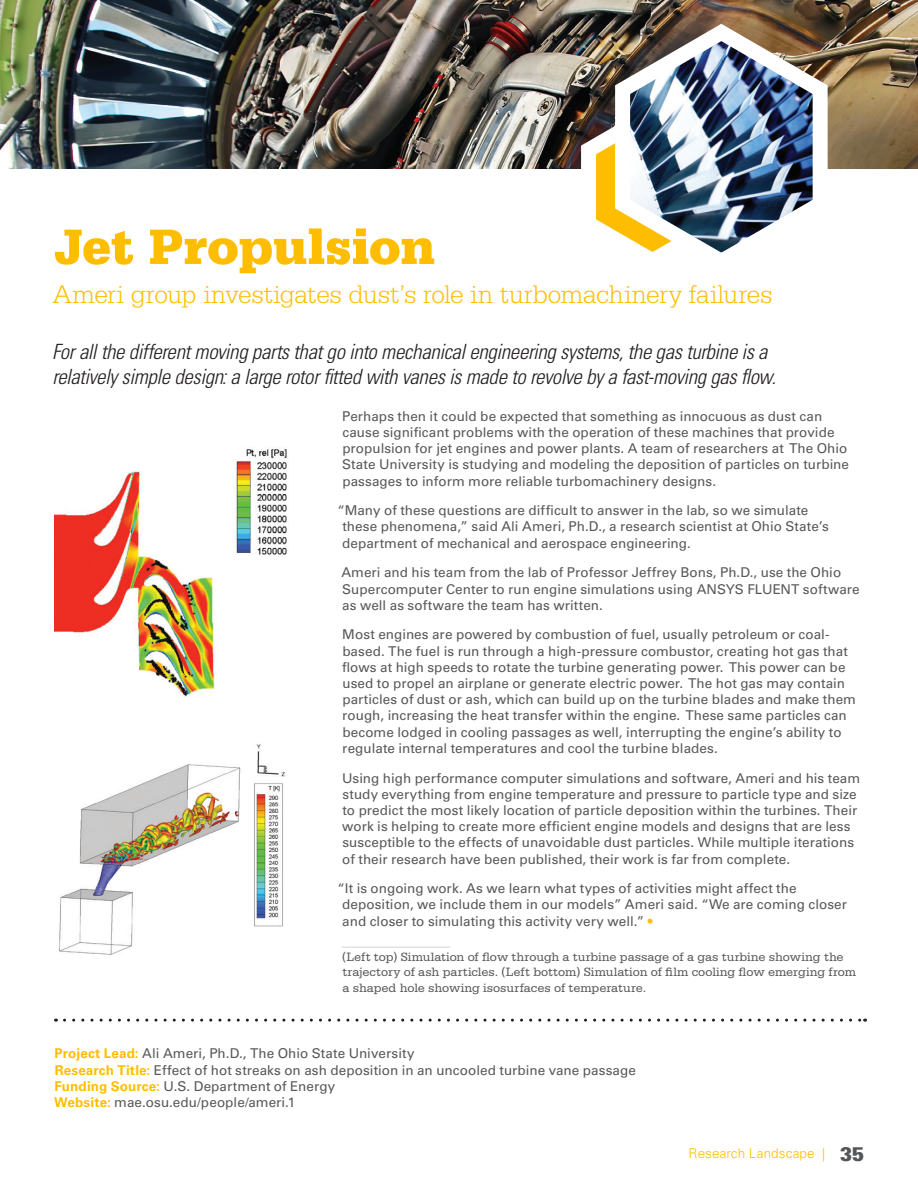
<style>
.page{position:relative;width:918px;height:1188px;background:#fff}
.page>*{position:absolute;margin:0;border:0;box-sizing:border-box;transform-origin:0 0}
.headline_2{font:900 52.5px "Serifa Std";letter-spacing:-.005em;color:#ffbd00}
.headline_detail{font:300 27px "Serifa Std";letter-spacing:-.01em;color:#ffbd00}
.first_sentence{font:italic 300 condensed 21px/25.2px "Univers LT Std";letter-spacing:-.02em;color:#231f20}
.basic_body_copy{font:13.5px/16.2px "Univers LT Std";color:#57585a}
.Info{font:13.5px "Univers LT Std";letter-spacing:.005em;color:#57585a}
.t1{font:300 13.5px "Univers LT Std";letter-spacing:.005em;color:#ffbd00}
.caption_2_3{font:12.75px/15.3px "Serifa Std";letter-spacing:-.005em;color:#57585a}
.s1{color:#ffbd00}
.s2{font-weight:700;color:#ffbd00}
.s3{font-family:"Serifa Std";font-weight:900;font-size:21px;color:#54555a}
</style>
<div class="page">
<img style="left:58px;top:744px;width:227px;height:210px">
<img style="left:54px;top:449px;width:233px;height:248px">
<svg style="left:64px;top:1019px;width:802px;height:3px"></svg>
<hr style="left:342px;top:947px;width:108px;height:1px;background:#d1d2d4">
<img style="left:1px;top:0;width:917px;height:168px">
<svg style="left:568px;top:96px;width:34px;height:127px"></svg>
<img style="left:602px;top:15px;width:233px;height:238px">
<p class="headline_2" style="left:53px;top:216px;width:383px">Jet Propulsion</p>
<p class="headline_detail" style="left:52px;top:279px;width:722px">Ameri group investigates dust’s role in turbomachinery failures</p>
<p class="first_sentence" style="left:52px;top:339px;width:725px">For all the different moving parts that go into mechanical engineering systems, the gas turbine is a relatively simple design: a large rotor fitted with vanes is made to revolve by a fast-moving gas flow.</p>
<p class="basic_body_copy" style="left:342px;top:408px;width:508px">Perhaps then it could be expected that something as innocuous as dust can cause significant problems with the operation of these machines that provide propulsion for jet engines and power plants. A team of researchers at The Ohio State University is studying and modeling the deposition of particles on turbine passages to inform more reliable turbomachinery designs.</p>
<p class="basic_body_copy" style="left:342px;top:502px;width:488px;text-indent:-5px">“Many of these questions are difficult to answer in the lab, so we simulate these phenomena,” said Ali Ameri, Ph.D., a research scientist at Ohio State’s department of mechanical and aerospace engineering.</p>
<p class="basic_body_copy" style="left:341px;top:565px;width:520px">Ameri and his team from the lab of Professor Jeffrey Bons, Ph.D., use the Ohio<br>Supercomputer Center to run engine simulations using ANSYS FLUENT software as well as software the team has written.</p>
<p class="basic_body_copy" style="left:342px;top:627px;width:515px">Most engines are powered by combustion of fuel, usually petroleum or coal&shy;based. The fuel is run through a high-pressure combustor, creating hot gas that flows at high speeds to rotate the turbine generating power. This power can be used to propel an airplane or generate electric power. The hot gas may contain particles of dust or ash, which can build up on the turbine blades and make them rough, increasing the heat transfer within the engine. These same particles can become lodged in cooling passages as well, interrupting the engine’s ability to regulate internal temperatures and cool the turbine blades.</p>
<p class="basic_body_copy" style="left:342px;top:770px;width:520px">Using high performance computer simulations and software, Ameri and his team study everything from engine temperature and pressure to particle type and size to predict the most likely location of particle deposition within the turbines. Their work is helping to create more efficient engine models and designs that are less susceptible to the effects of unavoidable dust particles. While multiple iterations of their research have been published, their work is far from complete.</p>
<p class="basic_body_copy" style="left:342px;top:880px;width:506px;text-indent:-5px">“It is ongoing work. As we learn what types of activities might affect the deposition, we include them in our models” Ameri said. “We are coming closer and closer to simulating this activity very well.” <span class="s1">•</span></p>
<p class="caption_2_3" style="left:342px;top:949px;width:515px">(Left top) Simulation of flow through a turbine passage of a gas turbine showing the trajectory of ash particles. (Left bottom) Simulation of film cooling flow emerging from a shaped hole showing isosurfaces of temperature.</p>
<p class="Info" style="left:55px;top:1046px;width:362px"><span class="s2">Project Lead:</span> Ali Ameri, Ph.D., The Ohio State University</p>
<p class="Info" style="left:55px;top:1062px;width:583px"><span class="s2">Research Title:</span> Effect of hot streaks on ash deposition in an uncooled turbine vane passage</p>
<p class="Info" style="left:55px;top:1078px;width:282px"><span class="s2">Funding Source:</span> U.S. Department of Energy</p>
<p class="Info" style="left:54px;top:1094px;width:243px"><span class="s2">Website:</span> mae.osu.edu/people/ameri.1</p>
<p class="t1" style="left:689px;top:1145px;width:177px">Research Landscape | <span class="s3">35</span></p>
</div>
